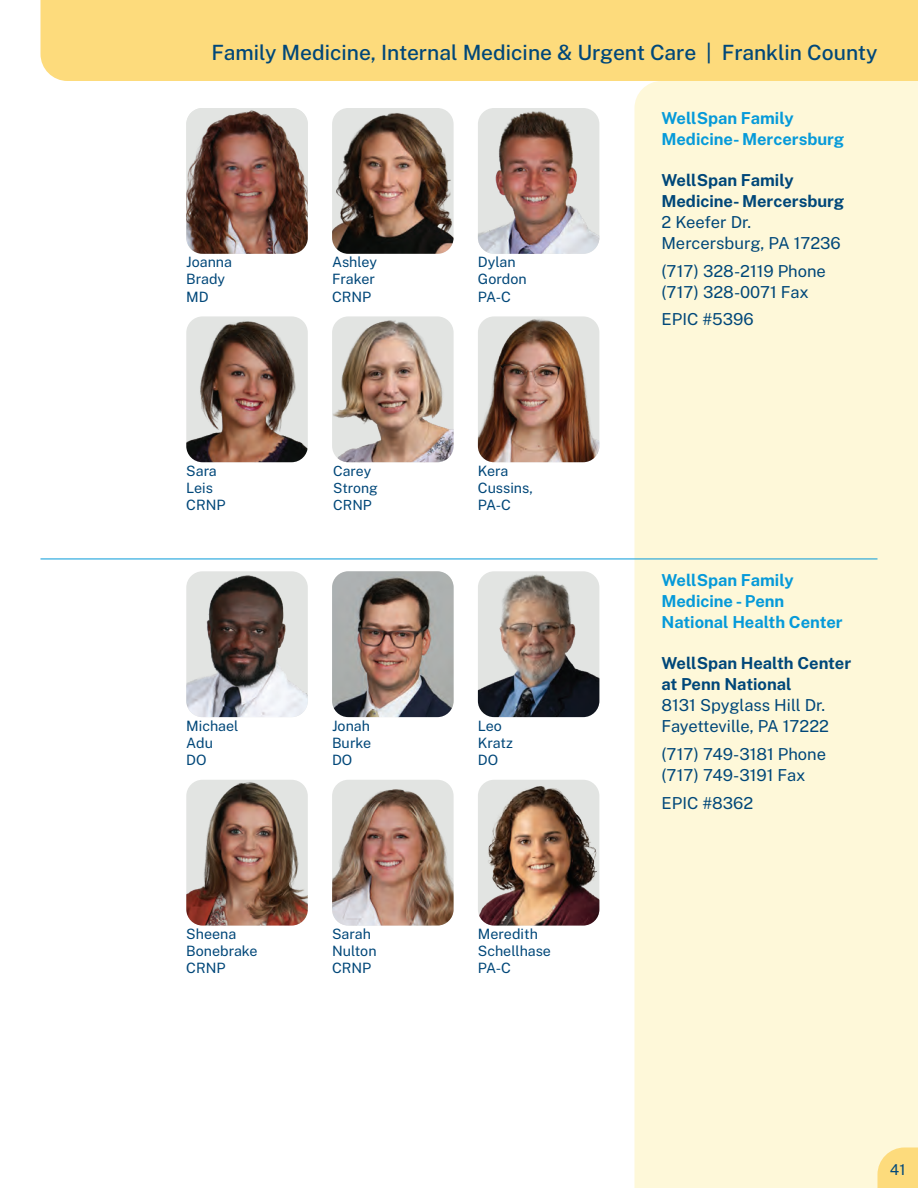
<style>
.page{position:relative;width:918px;height:1188px;background:#fff}
.page>*{position:absolute;margin:0;border:0;box-sizing:border-box;transform-origin:0 0}
.t1{font:500 21px "Public Sans";color:#004779}
.t2{font:16.5px "Public Sans";color:#004779}
.t3{font:700 16.5px/21px "Public Sans";color:#069ad9}
.t4{font:700 16.5px/21px "Public Sans";color:#004779}
.t5{font:15px "Public Sans";color:#004779}
.t6{font:14.25px/17.1px "Public Sans";color:#004779}
.t7{font:13.95px "Public Sans";color:#004779}
</style>
<div class="page">
<div style="left:634px;top:81px;width:284px;height:1107px;background:#fef8d9"></div>
<div style="left:40px;top:0;width:878px;height:81px;background:#fddb7c"></div>
<svg style="left:878px;top:1148px;width:40px;height:40px;background:#fddd83"></svg>
<img style="left:186px;top:316px;width:122px;height:146px">
<img style="left:186px;top:108px;width:122px;height:146px">
<img style="left:332px;top:316px;width:122px;height:146px">
<img style="left:478px;top:316px;width:121px;height:146px">
<img style="left:332px;top:108px;width:122px;height:146px">
<img style="left:478px;top:108px;width:121px;height:146px">
<img style="left:186px;top:571px;width:122px;height:146px">
<img style="left:332px;top:571px;width:122px;height:146px">
<img style="left:332px;top:780px;width:122px;height:146px">
<img style="left:478px;top:571px;width:121px;height:146px">
<img style="left:478px;top:780px;width:121px;height:146px">
<img style="left:186px;top:780px;width:122px;height:146px">
<hr style="left:40px;top:559px;width:838px;height:1px;background:#069ad9">
<p class="t1" style="left:211px;top:39px;width:668px">Family Medicine, Internal Medicine &amp; Urgent Care | Franklin County</p>
<p class="t6" style="left:186px;top:253px;width:47px">Joanna</p>
<p class="t6" style="left:186px;top:270px;width:40px">Brady</p>
<p class="t6" style="left:186px;top:287px;width:24px">MD</p>
<p class="t6" style="left:186px;top:462px;width:32px">Sara</p>
<p class="t6" style="left:186px;top:479px;width:28px">Leis</p>
<p class="t6" style="left:186px;top:496px;width:41px">CRNP</p>
<p class="t6" style="left:332px;top:253px;width:46px">Ashley</p>
<p class="t6" style="left:332px;top:270px;width:44px">Fraker</p>
<p class="t6" style="left:332px;top:287px;width:41px">CRNP</p>
<p class="t7" style="left:333px;top:462px;width:39px">Carey</p>
<p class="t7" style="left:333px;top:479px;width:46px">Strong</p>
<p class="t7" style="left:333px;top:495px;width:40px">CRNP</p>
<p class="t6" style="left:186px;top:717px;width:54px">Michael</p>
<p class="t6" style="left:186px;top:734px;width:28px">Adu</p>
<p class="t6" style="left:186px;top:751px;width:22px">DO</p>
<p class="t6" style="left:186px;top:925px;width:73px">Sheena<br>Bonebrake<br>CRNP</p>
<p class="t6" style="left:332px;top:717px;width:39px">Jonah</p>
<p class="t6" style="left:332px;top:734px;width:41px">Burke</p>
<p class="t6" style="left:332px;top:751px;width:22px">DO</p>
<p class="t6" style="left:332px;top:925px;width:40px">Sarah</p>
<p class="t6" style="left:332px;top:942px;width:46px">Nulton</p>
<p class="t6" style="left:332px;top:959px;width:41px">CRNP</p>
<p class="t6" style="left:478px;top:253px;width:39px">Dylan</p>
<p class="t6" style="left:478px;top:270px;width:50px">Gordon</p>
<p class="t6" style="left:478px;top:287px;width:35px">PA-C</p>
<p class="t6" style="left:478px;top:462px;width:56px">Kera<br>Cussins,<br>PA-C</p>
<p class="t6" style="left:478px;top:717px;width:26px">Leo</p>
<p class="t6" style="left:478px;top:734px;width:36px">Kratz</p>
<p class="t6" style="left:478px;top:751px;width:22px">DO</p>
<p class="t6" style="left:478px;top:925px;width:75px">Meredith<br>Schellhase<br>PA-C</p>
<p class="t3" style="left:662px;top:107px;width:184px">WellSpan Family<br>Medicine- Mercersburg</p>
<p class="t4" style="left:662px;top:169px;width:184px">WellSpan Family<br>Medicine- Mercersburg</p>
<p class="t2" style="left:662px;top:211px;width:91px">2 Keefer Dr.</p>
<p class="t2" style="left:662px;top:232px;width:181px">Mercersburg, PA 17236</p>
<p class="t2" style="left:662px;top:260px;width:166px">(717) 328-2119 Phone</p>
<p class="t2" style="left:662px;top:281px;width:149px">(717) 328-0071 Fax</p>
<p class="t2" style="left:662px;top:309px;width:94px">EPIC #5396</p>
<p class="t3" style="left:662px;top:569px;width:183px">WellSpan Family<br>Medicine - Penn<br>National Health Center</p>
<p class="t4" style="left:662px;top:652px;width:191px">WellSpan Health Center</p>
<p class="t4" style="left:662px;top:673px;width:132px">at Penn National</p>
<p class="t2" style="left:662px;top:694px;width:165px">8131 Spyglass Hill Dr.</p>
<p class="t2" style="left:662px;top:715px;width:169px">Fayetteville, PA 17222</p>
<p class="t2" style="left:662px;top:743px;width:166px">(717) 749-3181 Phone</p>
<p class="t2" style="left:662px;top:764px;width:146px">(717) 749-3191 Fax</p>
<p class="t2" style="left:662px;top:792px;width:93px">EPIC #8362</p>
<p class="t5" style="left:890px;top:1159px;width:17px">41</p>
</div>
